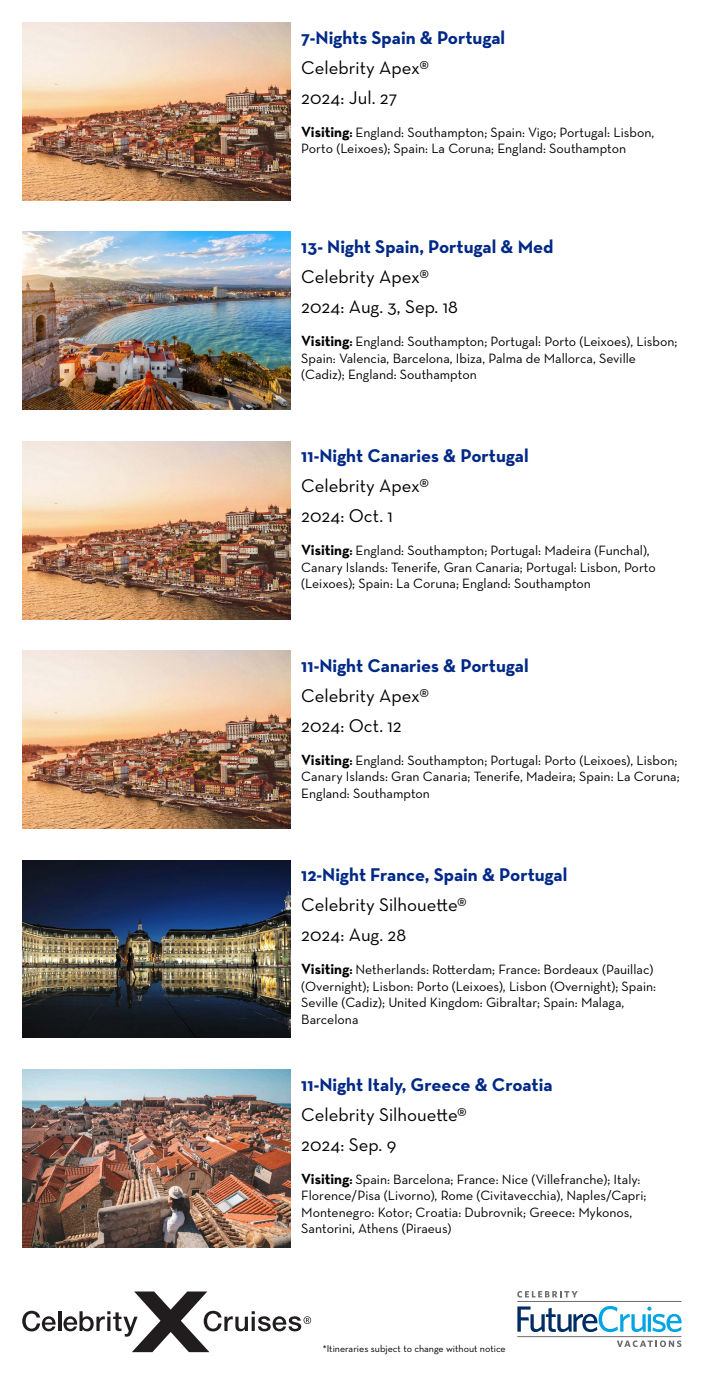
<style>
.page{position:relative;width:704px;height:1375px;background:#fff}
.page>*{position:absolute;margin:0;border:0;box-sizing:border-box;transform-origin:0 0}
.t1{font:18.75px "Neutraface Text";color:#000}
.t2{font:700 18.75px "Neutraface Text";color:#002987}
.t3{font:13.75px/16.5px "Neutraface Text";color:#000}
.t4{font:10px "Neutraface Text";color:#000}
.s1{font-weight:700;font-size:15px}
.s2{font-weight:700;font-size:12.5px}
</style>
<div class="page">
<img style="left:22px;top:23px;width:268px;height:177px">
<svg style="left:22px;top:1311px;width:34px;height:20px"></svg>
<hr style="left:58px;top:1311px;width:3px;height:20px;background:#211d1e">
<svg style="left:63px;top:1292px;width:248px;height:60px"></svg>
<svg style="left:517px;top:1306px;width:164px;height:26px"></svg>
<svg style="left:517px;top:1291px;width:60px;height:7px"></svg>
<hr style="left:517px;top:1301px;width:164px;height:1px;background:#6c6d70">
<hr style="left:517px;top:1336px;width:164px;height:1px;background:#6c6d70">
<svg style="left:617px;top:1340px;width:64px;height:7px"></svg>
<img style="left:22px;top:232px;width:268px;height:178px">
<img style="left:22px;top:441px;width:268px;height:178px">
<img style="left:22px;top:651px;width:268px;height:177px">
<img style="left:22px;top:860px;width:268px;height:178px">
<img style="left:22px;top:1069px;width:268px;height:178px">
<p class="t2" style="left:301px;top:25px;width:205px">7-Nights Spain &amp; Portugal</p>
<p class="t1" style="left:301px;top:56px;width:129px">Celebrity Apex®</p>
<p class="t1" style="left:301px;top:86px;width:97px">2024: Jul. 27</p>
<p class="t3" style="left:301px;top:124px;width:354px"><span class="s1">Visiting</span><span class="s2">:</span> England: Southampton; Spain: Vigo; Portugal: Lisbon,<br>Porto (Leixoes); Spain: La Coruna; England: Southampton</p>
<p class="t2" style="left:301px;top:235px;width:253px">13- Night Spain, Portugal &amp; Med</p>
<p class="t1" style="left:301px;top:265px;width:129px">Celebrity Apex®</p>
<p class="t1" style="left:301px;top:295px;width:158px">2024: Aug. 3, Sep. 18</p>
<p class="t3" style="left:301px;top:333px;width:377px"><span class="s1">Visiting</span><span class="s2">:</span> England: Southampton; Portugal: Porto (Leixoes), Lisbon;<br>Spain: Valencia, Barcelona, Ibiza, Palma de Mallorca, Seville (Cadiz); England: Southampton</p>
<p class="t2" style="left:301px;top:444px;width:229px">11-Night Canaries &amp; Portugal</p>
<p class="t1" style="left:301px;top:474px;width:129px">Celebrity Apex®</p>
<p class="t1" style="left:301px;top:504px;width:93px">2024: Oct. 1</p>
<p class="t3" style="left:301px;top:542px;width:356px"><span class="s1">Visiting</span><span class="s2">:</span> England: Southampton; Portugal: Madeira (Funchal),<br>Canary Islands: Tenerife, Gran Canaria; Portugal: Lisbon, Porto (Leixoes); Spain: La Coruna; England: Southampton</p>
<p class="t2" style="left:301px;top:653px;width:229px">11-Night Canaries &amp; Portugal</p>
<p class="t1" style="left:301px;top:684px;width:129px">Celebrity Apex®</p>
<p class="t1" style="left:301px;top:714px;width:102px">2024: Oct. 12</p>
<p class="t3" style="left:301px;top:752px;width:379px"><span class="s1">Visiting</span><span class="s2">:</span> England: Southampton; Portugal: Porto (Leixoes), Lisbon;<br>Canary Islands: Gran Canaria; Tenerife, Madeira; Spain: La Coruna;<br>England: Southampton</p>
<p class="t2" style="left:301px;top:863px;width:267px">12-Night France, Spain &amp; Portugal</p>
<p class="t1" style="left:301px;top:893px;width:167px">Celebrity Silhouette®</p>
<p class="t1" style="left:301px;top:923px;width:106px">2024: Aug. 28</p>
<p class="t3" style="left:301px;top:961px;width:356px"><span class="s1">Visiting</span><span class="s2">:</span> Netherlands: Rotterdam; France: Bordeaux (Pauillac) (Overnight); Lisbon: Porto (Leixoes), Lisbon (Overnight); Spain:<br>Seville (Cadiz); United Kingdom: Gibraltar; Spain: Malaga, Barcelona</p>
<p class="t2" style="left:301px;top:1072px;width:252px">11-Night Italy, Greece &amp; Croatia</p>
<p class="t1" style="left:301px;top:1103px;width:167px">Celebrity Silhouette®</p>
<p class="t1" style="left:301px;top:1133px;width:96px">2024: Sep. 9</p>
<p class="t3" style="left:301px;top:1171px;width:346px"><span class="s1">Visiting</span><span class="s2">:</span> Spain: Barcelona; France: Nice (Villefranche); Italy:<br>Florence/Pisa (Livorno), Rome (Civitavecchia), Naples/Capri; Montenegro: Kotor; Croatia: Dubrovnik; Greece: Mykonos, Santorini, Athens (Piraeus)</p>
<p class="t4" style="left:322px;top:1342px;width:184px">*Itineraries subject to change without notice</p>
</div>
